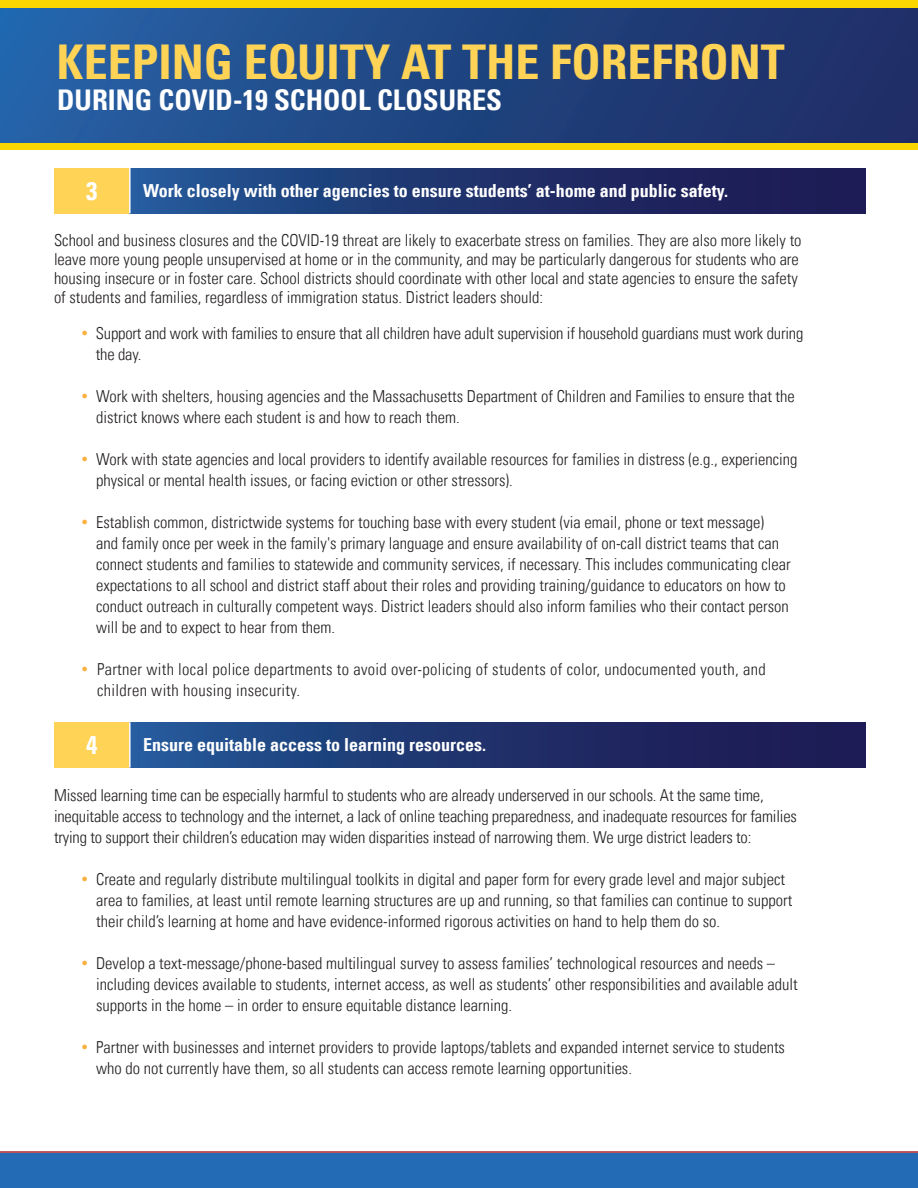
<style>
.page{position:relative;width:918px;height:1188px;background:#fff}
.page>*{position:absolute;margin:0;border:0;box-sizing:border-box;transform-origin:0 0}
.t1{font:700 condensed 48px "Univers LT";color:#fed356}
.t2{font:700 condensed 28.5px "Univers LT";color:#fff}
.t3{font:700 condensed 25.5px "Univers LT";color:#fff}
.t4{font:700 condensed 18px "Univers LT";color:#fff}
.List_Paragraph{font:300 condensed 16.5px/21px "Univers LT";color:#231f20}
.List_Paragraph-2{font:300 condensed 16.5px/21px "Univers LT";letter-spacing:.02em;color:#231f20}
.s1{color:#fbb03f}
</style>
<div class="page">
<div style="left:54px;top:168px;width:76px;height:45px;background:#fed356"></div>
<div style="left:130px;top:168px;width:736px;height:45px;background:linear-gradient(to right,#235594,#1c134b)"></div>
<hr style="left:129px;top:168px;width:2px;height:45px;background:#fff">
<div style="left:54px;top:722px;width:76px;height:46px;background:#fed356"></div>
<div style="left:130px;top:722px;width:736px;height:46px;background:linear-gradient(to right,#235594,#1c134b)"></div>
<hr style="left:129px;top:722px;width:2px;height:46px;background:#fff">
<div style="left:0;top:0;width:918px;height:149px;background:#fcd600"></div>
<div style="left:0;top:8px;width:918px;height:135px;background:linear-gradient(to right,#2562a6,#1e2a61)"></div>
<hr style="left:0;top:1151px;width:918px;height:2px;background:#a81f24">
<div style="left:0;top:1153px;width:918px;height:35px;background:#246bb5"></div>
<p class="t1" style="left:57px;top:33px;width:729px">KEEPING EQUITY AT THE FOREFRONT</p>
<p class="t2" style="left:57px;top:82px;width:446px">DURING COVID-19 SCHOOL CLOSURES</p>
<p class="t3" style="left:86px;top:175px;width:13px">3</p>
<p class="t4" style="left:143px;top:180px;width:586px">Work closely with other agencies to ensure students’ at-home and public safety.</p>
<p class="List_Paragraph" style="left:54px;top:231px;width:749px;line-height:18.8px">School and business closures and the COVID-19 threat are likely to exacerbate stress on families. They are also more likely to leave more young people unsupervised at home or in the community, and may be particularly dangerous for students who are housing insecure or in foster care. School districts should coordinate with other local and state agencies to ensure the safety of students and families, regardless of immigration status. District leaders should:</p>
<p class="List_Paragraph" style="left:96px;top:323px;width:709px;text-indent:-15px"><span class="s1">•</span> Support and work with families to ensure that all children have adult supervision if household guardians must work during the day.</p>
<p class="List_Paragraph" style="left:96px;top:386px;width:700px;text-indent:-15px"><span class="s1">•</span> Work with shelters, housing agencies and the Massachusetts Department of Children and Families to ensure that the district knows where each student is and how to reach them.</p>
<p class="List_Paragraph" style="left:96px;top:449px;width:703px;text-indent:-15px"><span class="s1">•</span> Work with state agencies and local providers to identify available resources for families in distress (e.g., experiencing physical or mental health issues, or facing eviction or other stressors).</p>
<p class="List_Paragraph" style="left:96px;top:512px;width:696px;text-indent:-15px"><span class="s1">•</span> Establish common, districtwide systems for touching base with every student (via email, phone or text message)<br>and family once per week in the family's primary language and ensure availability of on-call district teams that can connect students and families to statewide and community services, if necessary. This includes communicating clear expectations to all school and district staff about their roles and providing training/guidance to educators on how to conduct outreach in culturally competent ways. District leaders should also inform families who their contact person will be and to expect to hear from them.</p>
<p class="List_Paragraph-2" style="left:97px;top:659px;width:670px;text-indent:-16px"><span class="s1">•</span> Partner with local police departments to avoid over-policing of students of color, undocumented youth, and children with housing insecurity.</p>
<p class="t3" style="left:86px;top:729px;width:13px">4</p>
<p class="t4" style="left:143px;top:734px;width:344px">Ensure equitable access to learning resources.</p>
<p class="List_Paragraph" style="left:54px;top:785px;width:745px">Missed learning time can be especially harmful to students who are already underserved in our schools. At the same time, inequitable access to technology and the internet, a lack of online teaching preparedness, and inadequate resources for families trying to support their children’s education may widen disparities instead of narrowing them. We urge district leaders to:</p>
<p class="List_Paragraph" style="left:96px;top:869px;width:698px;text-indent:-15px"><span class="s1">•</span> Create and regularly distribute multilingual toolkits in digital and paper form for every grade level and major subject area to families, at least until remote learning structures are up and running, so that families can continue to support their child’s learning at home and have evidence-informed rigorous activities on hand to help them do so.</p>
<p class="List_Paragraph" style="left:96px;top:953px;width:703px;text-indent:-15px"><span class="s1">•</span> Develop a text-message/phone-based multilingual survey to assess families’ technological resources and needs – including devices available to students, internet access, as well as students’ other responsibilities and available adult supports in the home – in order to ensure equitable distance learning.</p>
<p class="List_Paragraph" style="left:96px;top:1037px;width:690px;text-indent:-15px"><span class="s1">•</span> Partner with businesses and internet providers to provide laptops/tablets and expanded internet service to students who do not currently have them, so all students can access remote learning opportunities.</p>
</div>
